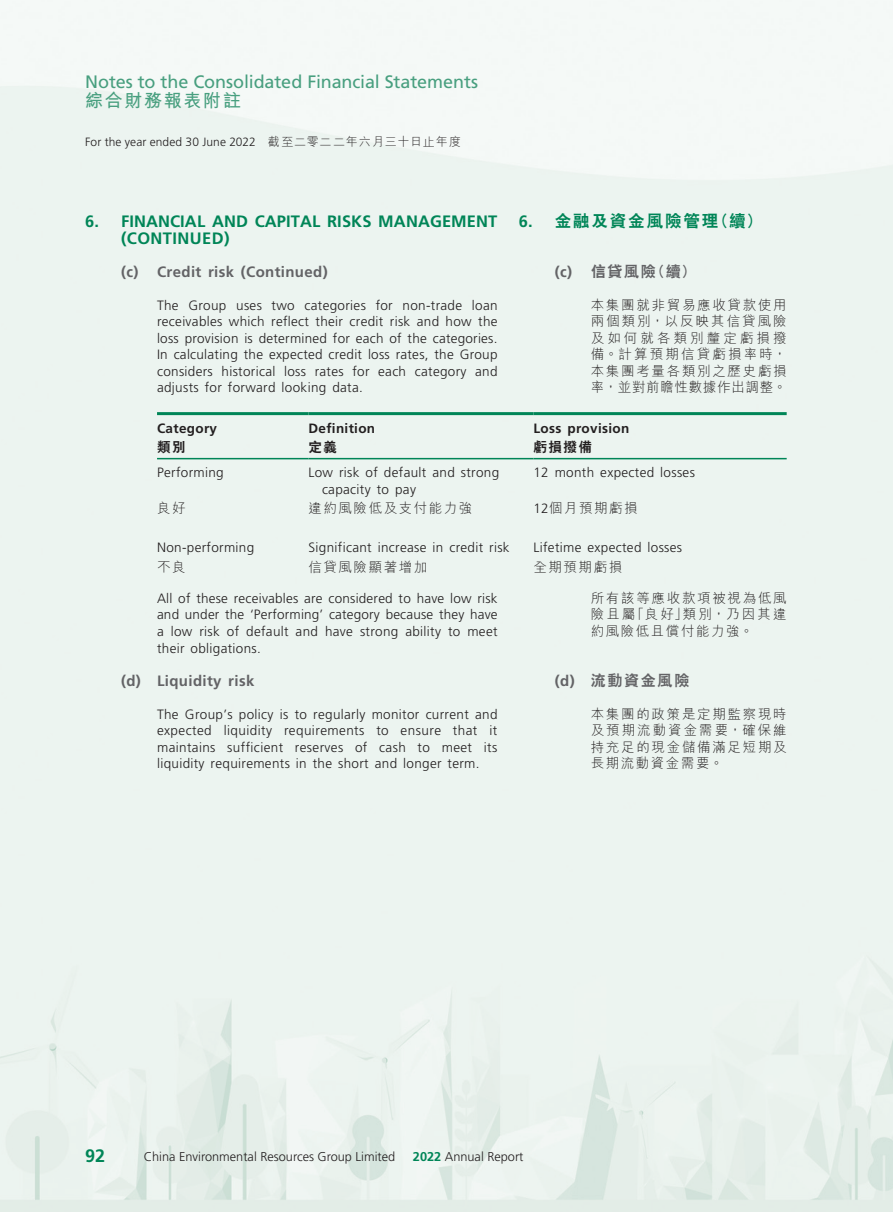
<style>
.page{position:relative;width:893px;height:1212px;background:#fff}
.page>*{position:absolute;margin:0;border:0;box-sizing:border-box;transform-origin:0 0}
.t1{font:18px "Frutiger LT Std";letter-spacing:-.005em;color:#489f7f}
.t2{font:700 18px "M Hei HK";letter-spacing:.095em;color:#489f7f}
.t3{font:700 18px "Frutiger LT Std";color:#008557}
._03_H1{font:700 16.5px/16.5px "Frutiger LT Std";letter-spacing:.005em;color:#008557}
._03_H1-2{font:800 16.5px "C Hei 2 HK";letter-spacing:.115em;color:#008557}
._04___H2{font:700 15px "Frutiger LT Std";letter-spacing:.025em;color:#636366}
._04___H2-2{font:800 15px "C Hei 2 HK";letter-spacing:.115em;color:#636366}
._01_Body_Text{font:300 13.5px/16.5px "Frutiger LT Std";letter-spacing:.025em;color:#231f20;text-align:justify}
._01_Body_Text-2{font:300 13.5px/16.5px "M Hei HK";letter-spacing:.125em;color:#231f20;text-align:justify}
._15_Table_Stub{font:300 13.5px/16.5px "Frutiger LT Std";letter-spacing:.025em;color:#231f20}
._15_Table_Stub-2{font:300 13.5px "M Hei HK";letter-spacing:.115em;color:#231f20}
._15_Table_Stub-3{font:700 13.5px "Frutiger LT Std";letter-spacing:.025em;color:#231f20}
._15_Table_Stub-4{font:800 13.5px "C Hei 2 HK";letter-spacing:.115em;color:#231f20}
.t4{font:300 12.75px "Frutiger LT Std";color:#231f20}
.t5{font:300 12px "Frutiger LT Std";letter-spacing:.01em;color:#231f20}
.s1{font-family:"M Hei HK"}
.s2{font-family:"Frutiger LT Std";font-weight:700}
.s3{font-family:"Frutiger LT Std"}
.s4{font-weight:700;color:#008557}
</style>
<div class="page">
<hr style="left:157px;top:412px;width:151px;height:3px;background:#008557">
<hr style="left:308px;top:412px;width:225px;height:3px;background:#008557">
<hr style="left:533px;top:412px;width:254px;height:3px;background:#008557">
<hr style="left:157px;top:458px;width:151px;height:1px;background:#008557">
<hr style="left:308px;top:458px;width:225px;height:1px;background:#008557">
<hr style="left:533px;top:458px;width:254px;height:1px;background:#008557">
<h1 class="t1" style="left:85px;top:71px;width:395px">Notes to the Consolidated Financial Statements</h1>
<h1 class="t2" style="left:85px;top:88px;width:158px">綜合財務報表附註</h1>
<p class="t5" style="left:85px;top:135px;width:377px">For the year ended 30 June 2022 <span class="s1">截至二零二二年六月三十日止年度</span></p>
<p class="_03_H1-2" style="left:519px;top:210px;width:245px"><span class="s2">6.</span> 金融及資金風險管理（續）</p>
<p class="_04___H2-2" style="left:555px;top:261px;width:143px"><span class="s2">(c)</span> 信貸風險（續）</p>
<p class="_01_Body_Text-2" style="left:591px;top:296px;width:197px">本集團就非貿易應收貸款使用兩個類別，以反映其信貸風險及如何就各類別釐定虧損撥備。計算預期信貸虧損率時，本集團考量各類別之歷史虧損率，並對前瞻性數據作出調整。</p>
<p class="_03_H1" style="left:121px;top:213px;width:378px;text-indent:-36px">6. FINANCIAL AND CAPITAL RISKS MANAGEMENT (CONTINUED)</p>
<p class="_04___H2" style="left:121px;top:263px;width:208px">(c) Credit risk (Continued)</p>
<p class="_01_Body_Text" style="left:157px;top:297px;width:342px">The Group uses two categories for non-trade loan receivables which reflect their credit risk and how the loss provision is determined for each of the categories.<br>In calculating the expected credit loss rates, the Group considers historical loss rates for each category and adjusts for forward looking data.</p>
<p class="_15_Table_Stub-3" style="left:157px;top:420px;width:62px">Category</p>
<p class="_15_Table_Stub-3" style="left:308px;top:420px;width:68px">Definition</p>
<p class="_15_Table_Stub-3" style="left:533px;top:420px;width:97px">Loss provision</p>
<p class="_15_Table_Stub-4" style="left:157px;top:438px;width:30px">類別</p>
<p class="_15_Table_Stub-4" style="left:308px;top:438px;width:30px">定義</p>
<p class="_15_Table_Stub-4" style="left:533px;top:438px;width:60px">虧損撥備</p>
<p class="_15_Table_Stub" style="left:157px;top:464px;width:68px">Performing</p>
<p class="_15_Table_Stub" style="left:322px;top:464px;width:179px;text-indent:-14px">Low risk of default and strong capacity to pay</p>
<p class="_15_Table_Stub" style="left:533px;top:464px;width:163px">12 month expected losses</p>
<p class="_15_Table_Stub-2" style="left:157px;top:499px;width:30px">良好</p>
<p class="_15_Table_Stub-2" style="left:308px;top:499px;width:165px">違約風險低及支付能力強</p>
<p class="_15_Table_Stub-2" style="left:533px;top:499px;width:106px"><span class="s3">12</span>個月預期虧損</p>
<p class="_15_Table_Stub" style="left:157px;top:539px;width:99px">Non-performing</p>
<p class="_15_Table_Stub" style="left:308px;top:539px;width:203px">Significant increase in credit risk</p>
<p class="_15_Table_Stub" style="left:533px;top:539px;width:150px">Lifetime expected losses</p>
<p class="_15_Table_Stub-2" style="left:157px;top:557px;width:30px">不良</p>
<p class="_15_Table_Stub-2" style="left:308px;top:557px;width:120px">信貸風險顯著增加</p>
<p class="_15_Table_Stub-2" style="left:533px;top:557px;width:90px">全期預期虧損</p>
<p class="_01_Body_Text" style="left:157px;top:590px;width:342px">All of these receivables are considered to have low risk and under the ‘Performing’ category because they have a low risk of default and have strong ability to meet their obligations.</p>
<p class="_04___H2" style="left:121px;top:671px;width:135px">(d) Liquidity risk</p>
<p class="_01_Body_Text" style="left:157px;top:706px;width:342px">The Group’s policy is to regularly monitor current and expected liquidity requirements to ensure that it maintains sufficient reserves of cash to meet its liquidity requirements in the short and longer term.</p>
<p class="_01_Body_Text-2" style="left:591px;top:589px;width:197px">所有該等應收款項被視為低風險且屬「良好」類別，乃因其違約風險低且償付能力強。</p>
<p class="_04___H2-2" style="left:555px;top:670px;width:136px"><span class="s2">(d)</span> 流動資金風險</p>
<p class="_01_Body_Text-2" style="left:591px;top:705px;width:197px">本集團的政策是定期監察現時及預期流動資金需要，確保維持充足的現金儲備滿足短期及長期流動資金需要。</p>
<h1 class="t3" style="left:85px;top:1145px;width:22px">92</h1>
<p class="t4" style="left:144px;top:1149px;width:253px">China Environmental Resources Group Limited</p>
<p class="t4" style="left:413px;top:1149px;width:112px"><span class="s4">2022</span> Annual Report</p>
</div>
